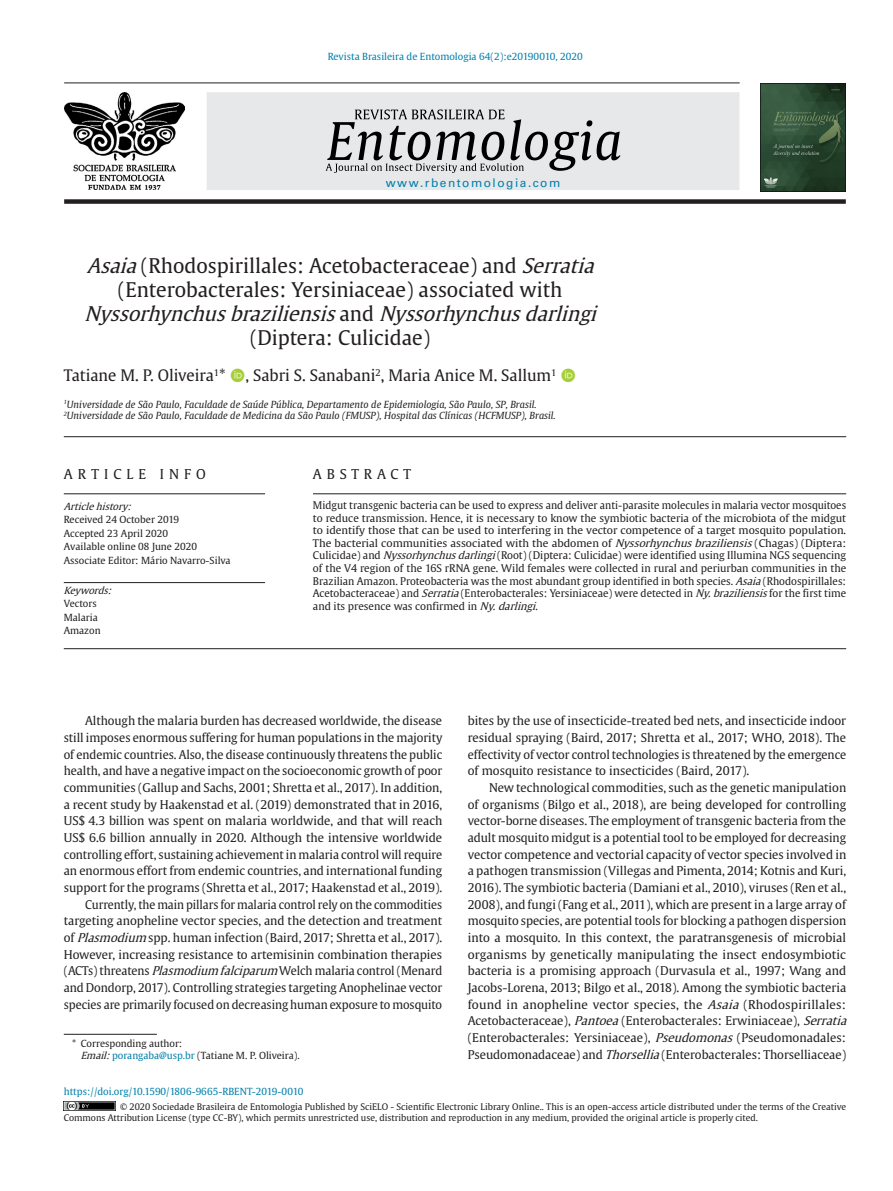
<style>
.page{position:relative;width:893px;height:1191px;background:#fff}
.page>*{position:absolute;margin:0;border:0;box-sizing:border-box;transform-origin:0 0}
.ArticleTitle{font:20.1px/24.2px "Gulliver";color:#231f20;text-align:center}
.Authors{font:15.75px "Gulliver";color:#231f20}
.ArticleInfoTitle{font:13.5px "Gulliver";letter-spacing:.38em;color:#231f20}
.AbstractTitle{font:13.5px "Gulliver";letter-spacing:.36em;color:#231f20}
.Paragraph{font:12px/16.6px "Gulliver";color:#231f20;text-align:justify}
.Paragraph-2{font:12px/16.6px "Gulliver";color:#231f20;text-align:justify;scale:.95 1}
.t1{font:12px "Univers";letter-spacing:.125em;color:#0080ac}
.Abstract{font:10.5px/12.6px "Gulliver";color:#231f20;text-align:justify}
.ArticleDOIAlt{font:9.75px "Gulliver";color:#0080ac}
.AffiliationsAlt{font:italic 9.75px "Gulliver";color:#231f20}
.Affiliations{font:italic 9.75px "Gulliver";color:#231f20}
.Correspondence{font:9.75px/11.7px "Gulliver";color:#231f20}
.History{font:9.75px/13.5px "Gulliver";color:#231f20}
.fnEdited-by{font:9.75px "Gulliver";color:#231f20}
.Keywords{font:9.75px/13.5px "Gulliver";color:#231f20}
.HistoryTitle{font:italic 9.75px "Gulliver";color:#231f20}
.LicenseParaAlt{font:9px/10.8px "Gulliver";color:#231f20}
.s1{font-style:italic}
.s2{color:#0080ac}
</style>
<div class="page">
<img style="left:64px;top:92px;width:121px;height:98px">
<hr style="left:64px;top:83px;width:676px;height:1px;background:#231f20">
<div style="left:207px;top:92px;width:532px;height:98px;background:#e7e8e9"></div>
<div style="left:64px;top:199px;width:782px;height:5px;background:#231f20"></div>
<img style="left:761px;top:84px;width:85px;height:107px">
<svg style="left:326px;top:109px;width:294px;height:64px"></svg>
<img style="left:64px;top:1101px;width:51px;height:9px">
<hr style="left:64px;top:436px;width:782px;height:1px;background:#231f20">
<hr style="left:64px;top:1034px;width:93px;height:1px;background:#231f20">
<hr style="left:313px;top:493px;width:533px;height:1px;background:#231f20">
<hr style="left:64px;top:493px;width:201px;height:1px;background:#231f20">
<hr style="left:64px;top:582px;width:201px;height:1px;background:#231f20">
<hr style="left:64px;top:648px;width:782px;height:1px;background:#231f20">
<p class="ArticleDOIAlt" style="left:328px;top:50px;width:256px">Revista Brasileira de Entomologia 64(2):e20190010, 2020</p>
<p class="t1" style="left:386px;top:176px;width:176px">www.rbentomologia.com</p>
<p class="ArticleTitle" style="left:84px;top:253px;width:520px"><span class="s1">Asaia</span>(Rhodospirillales: Acetobacteraceae) and <span class="s1">Serratia </span>(Enterobacterales: Yersiniaceae) associated with <span class="s1">Nyssorhynchusbraziliensis</span>a n d <span class="s1">Nyssorhynchusdarlingi </span>(Diptera: Culicidae)</p>
<p class="Authors" style="left:64px;top:366px;width:494px">Tatiane M. P. Oliveira<sup>1</sup>* , Sabri S. Sanabani<sup>2</sup>, Maria Anice M. Sallum<sup>1</sup></p>
<p class="Affiliations" style="left:64px;top:398px;width:474px"><sup>1</sup>Universidade de São Paulo, Faculdade de Saúde Pública, Departamento de Epidemiologia, São Paulo, SP, Brasil.</p>
<p class="AffiliationsAlt" style="left:64px;top:410px;width:494px"><sup>2</sup>Universidade de São Paulo, Faculdade de Medicina da São Paulo (FMUSP), Hospital das Clínicas (HCFMUSP), Brasil.</p>
<p class="ArticleInfoTitle" style="left:64px;top:465px;width:143px">ARTICLE INFO</p>
<p class="HistoryTitle" style="left:64px;top:500px;width:72px">Articlehistory:</p>
<p class="History" style="left:64px;top:513px;width:135px">Received 24 October 2019<br>Accepted 23 April 2020<br>Available online 08 June 2020</p>
<p class="fnEdited-by" style="left:64px;top:554px;width:168px">Associate Editor: Mário Navarro-Silva</p>
<p class="Keywords" style="left:64px;top:583px;width:52px"><span class="s1">Keywords:<br></span>Vectors<br>Malaria<br>Amazon</p>
<p class="AbstractTitle" style="left:313px;top:465px;width:100px">ABSTRACT</p>
<p class="Abstract" style="left:313px;top:499px;width:535px">Midgut transgenic bacteria can be used to express and deliver anti-parasite molecules in malaria vector mosquitoes to reduce transmission. Hence, it is necessary to know the symbiotic bacteria of the microbiota of the midgut to identify those that can be used to interfering in the vector competence of a target mosquito population.<br>The bacterial communities associated with the abdomen of <span class="s1">Nyssorhynchusbraziliensis</span>(Chagas) (Diptera:<br>Culicidae) and <span class="s1">Nyssorhynchusdarlingi</span>(Root) (Diptera: Culicidae) were identified using Illumina NGS sequencing of the V4 region of the 16S rRNA gene. Wild females were collected in rural and periurban communities in the Brazilian Amazon. Proteobacteria was the most abundant group identified in both species. <span class="s1">Asaia</span>(Rhodospirillales:<br>Acetobacteraceae) and <span class="s1">Serratia</span>(Enterobacterales: Yersiniaceae) were detected in <span class="s1">Ny.braziliensis</span>for the first time and its presence was confirmed in <span class="s1">Ny.darlingi</span>.</p>
<p class="Paragraph" style="left:64px;top:712px;width:380px;text-indent:21px">Although the malaria burden has decreased worldwide, the disease still imposes enormous suffering for human populations in the majority of endemic countries. Also, the disease continuously threatens the public health, and have a negative impact on the socioeconomic growth of poor communities (Gallup and Sachs, 2001; Shretta et al., 2017). In addition, a recent study by Haakenstad et al. (2019) demonstrated that in 2016, US$ 4.3 billion was spent on malaria worldwide, and that will reach US$ 6.6 billion annually in 2020. Although the intensive worldwide controlling effort, sustaining achievement in malaria control will require an enormous effort from endemic countries, and international funding support for the programs (Shretta et al., 2017; Haakenstad et al., 2019).</p>
<p class="Paragraph-2" style="left:64px;top:896px;width:400px;text-indent:21px">Currently, the main pillars for malaria control rely on the commodities targeting anopheline vector species, and the detection and treatment of <span class="s1">Plasmodium</span> spp. human infection (Baird, 2017; Shretta et al., 2017).<br>However, increasing resistance to artemisinin combination therapies (ACTs) threatens <span class="s1">Plasmodium falciparum</span> Welch malaria control (Menard and Dondorp, 2017). Controlling strategies targeting Anophelinae vector species are primarily focused on decreasing human exposure to mosquito</p>
<p class="Correspondence" style="left:81px;top:1038px;width:220px;text-indent:-9px">* Corresponding author:<br><span class="s1">Email:</span><span class="s2">porangaba@usp.br</span> (Tatiane M. P. Oliveira).</p>
<p class="Paragraph" style="left:468px;top:712px;width:380px">bites by the use of insecticide-treated bed nets, and insecticide indoor residual spraying (Baird, 2017; Shretta et al., 2017; WHO, 2018). The effectivity of vector control technologies is threatened by the emergence of mosquito resistance to insecticides (Baird, 2017).</p>
<p class="Paragraph" style="left:468px;top:779px;width:384px;text-align:left;text-indent:21px">New technological commodities, such as the genetic manipulation of organisms (Bilgo et al., 2018), are being developed for controlling vector-borne diseases. The employment of transgenic bacteria from the adult mosquito midgut is a potential tool to be employed for decreasing vector competence and vectorial capacity of vector species involved in a pathogen transmission (Villegas and Pimenta, 2014; Kotnis and Kuri, 2016). The symbiotic bacteria (Damiani et al., 2010), viruses (Ren et al., 2008), and fungi (Fang et al., 2011), which are present in a large array of mosquito species, are potential tools for blocking a pathogen dispersion into a mosquito. In this context, the paratransgenesis of microbial organisms by genetically manipulating the insect endosymbiotic bacteria is a promising approach (Durvasula et al., 1997; Wang and Jacobs-Lorena, 2013; Bilgo et al., 2018). Among the symbiotic bacteria found in anopheline vector species, the <span class="s1">Asaia</span> (Rhodospirillales:<br>Acetobacteraceae), <span class="s1">Pantoea</span>(Enterobacterales: Erwiniaceae), <span class="s1">Serratia </span>(Enterobacterales: Yersiniaceae), <span class="s1">Pseudomonas</span>(Pseudomonadales:<br>Pseudomonadaceae) and <span class="s1">Thorsellia</span>(Enterobacterales: Thorselliaceae)</p>
<p class="ArticleDOIAlt" style="left:64px;top:1085px;width:241px">https://doi.org/10.1590/1806-9665-RBENT-2019-0010</p>
<p class="LicenseParaAlt" style="left:64px;top:1101px;width:784px;text-indent:56px">© 2020 Sociedade Brasileira de Entomologia Published by SciELO - Scientific Electronic Library Online.. This is an open-access article distributed under the terms of the Creative<br>Commons Attribution License (type CC-BY), which permits unrestricted use, distribution and reproduction in any medium, provided the original article is properly cited.</p>
</div>
